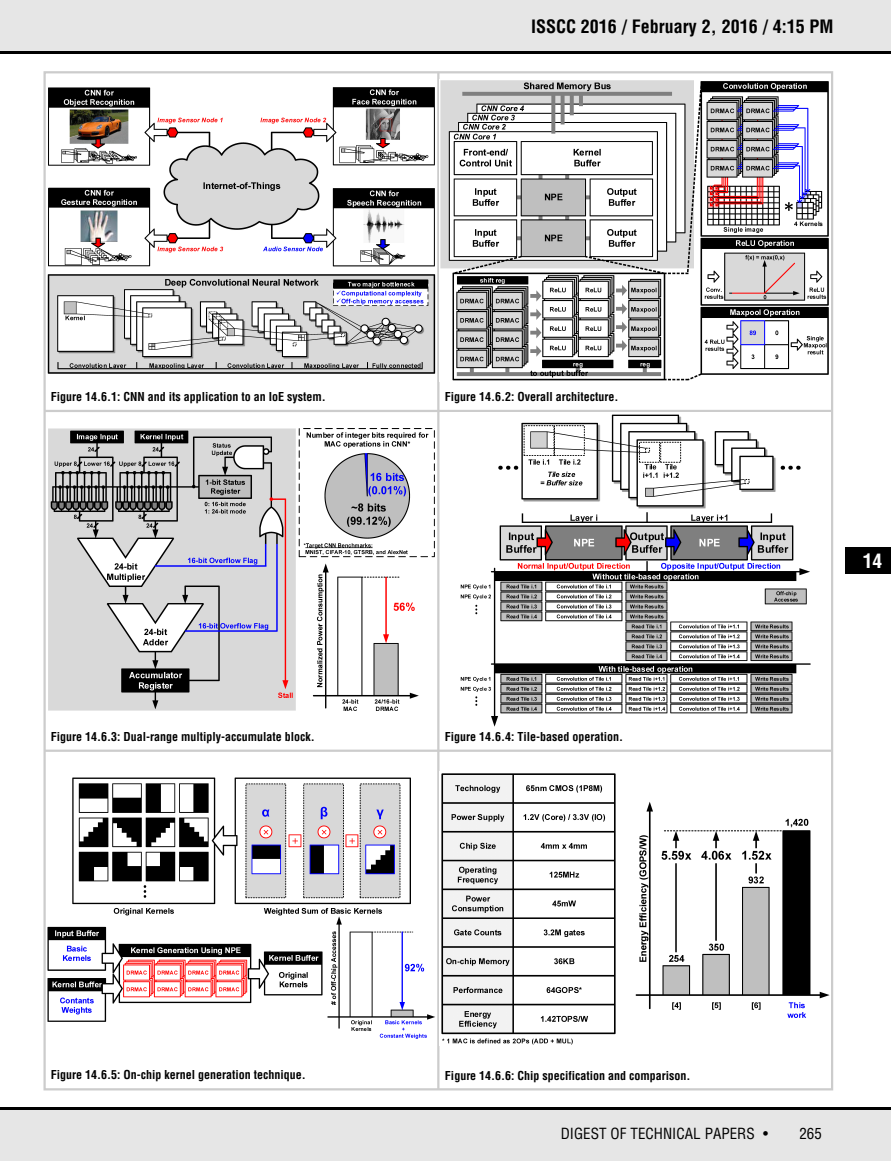
<style>
.page{position:relative;width:891px;height:1161px;background:#fff}
.page>*{position:absolute;margin:0;border:0;box-sizing:border-box;transform-origin:0 0}
.t1{font:700 condensed 19.5px "Helvetica LT Std";color:#fff}
.t2{font:700 condensed 18px "Helvetica LT Std";color:#000}
.t3{font:condensed 15px "Helvetica LT Std";color:#000}
.t4{font:700 condensed 12px "Helvetica LT Std";color:#000}
</style>
<div class="page">
<div style="left:0;top:1109px;width:891px;height:52px;background:#e6e6e6"></div>
<div style="left:0;top:0;width:891px;height:52px;background:#e6e6e6"></div>
<hr style="left:0;top:1107px;width:891px;height:3px;background:#000">
<hr style="left:0;top:51px;width:891px;height:3px;background:#000">
<hr style="left:437px;top:72px;width:2px;height:1018px;background:#ccc">
<hr style="left:45px;top:410px;width:787px;height:2px;background:#ccc">
<hr style="left:45px;top:750px;width:787px;height:2px;background:#ccc">
<img style="left:47px;top:87px;width:389px;height:287px">
<img style="left:440px;top:80px;width:389px;height:301px">
<img style="left:48px;top:428px;width:387px;height:283px">
<img style="left:460px;top:414px;width:351px;height:312px">
<img style="left:47px;top:777px;width:388px;height:262px">
<img style="left:441px;top:773px;width:389px;height:272px">
<div style="left:846px;top:547px;width:45px;height:27px;background:#000"></div>
<h2 class="t2" style="left:531px;top:20px;width:304px">ISSCC 2016 / February 2, 2016 / 4:15 PM</h2>
<p class="t4" style="left:51px;top:392px;width:276px">Figure 14.6.1: CNN and its application to an IoE system.</p>
<p class="t4" style="left:445px;top:392px;width:175px">Figure 14.6.2: Overall architecture.</p>
<p class="t4" style="left:51px;top:732px;width:265px">Figure 14.6.3: Dual-range multiply-accumulate block.</p>
<p class="t4" style="left:445px;top:732px;width:180px">Figure 14.6.4: Tile-based operation.</p>
<h1 class="t1" style="left:863px;top:554px;width:21px">14</h1>
<p class="t4" style="left:51px;top:1070px;width:256px">Figure 14.6.5: On-chip kernel generation technique.</p>
<p class="t4" style="left:445px;top:1071px;width:247px">Figure 14.6.6: Chip specification and comparison.</p>
<p class="t3" style="left:561px;top:1128px;width:209px">DIGEST OF TECHNICAL PAPERS •</p>
<p class="t3" style="left:799px;top:1128px;width:24px">265</p>
</div>
